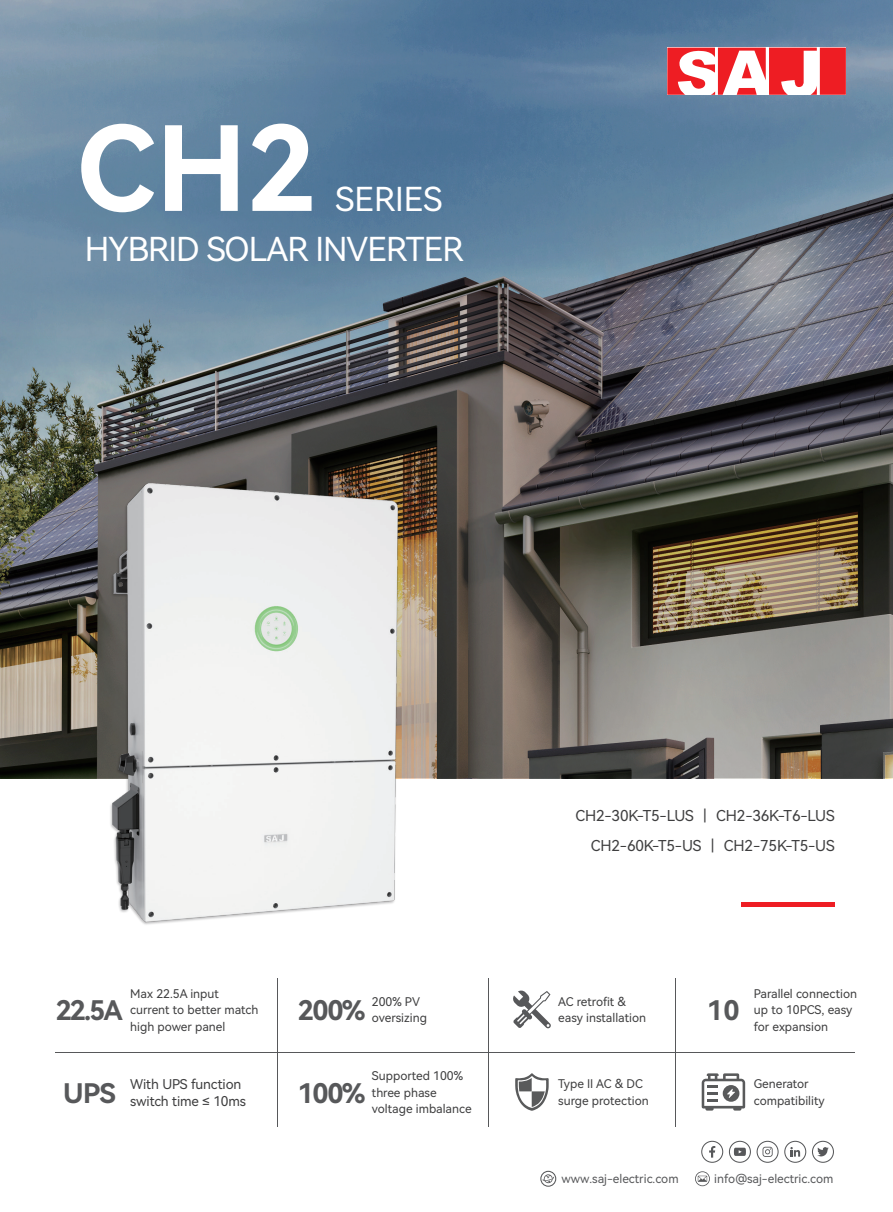
<style>
.page{position:relative;width:893px;height:1212px;background:#fff}
.page>*{position:absolute;margin:0;border:0;box-sizing:border-box;transform-origin:0 0}
.t1{font:117px "Harmony OS Sans SC Bold";color:#fff}
.t2{font:33px/49.8px "Harmony OS Sans SC";letter-spacing:-.03em;color:#fff}
.t3{font:27px "Harmony OS Sans SC Bold";letter-spacing:-.05em;color:#57585a}
.t4{font:15px/30px "Harmony OS Sans SC";letter-spacing:-.01em;color:#3e3e3f;text-align:right}
.t5{font:13.5px/16.5px "Harmony OS Sans SC";letter-spacing:-.01em;color:#3e3e3f}
.t6{font:12px/16.5px "Harmony OS Sans SC";color:#3e3e3f}
.t7{font:12px "Harmony OS Sans SC";color:#57585a}
</style>
<div class="page">
<img style="left:0;top:0;width:893px;height:777px">
<svg style="left:542px;top:1174px;width:12px;height:9px"></svg>
<div style="left:540px;top:1171px;width:16px;height:16px;border:1px solid #57585a;border-radius:50%"></div>
<svg style="left:695px;top:1171px;width:15px;height:15px"></svg>
<div style="left:701px;top:1141px;width:22px;height:22px;border:1px solid #57585a;border-radius:50%"></div>
<div style="left:729px;top:1141px;width:22px;height:22px;border:1px solid #57585a;border-radius:50%"></div>
<div style="left:757px;top:1141px;width:22px;height:22px;border:1px solid #57585a;border-radius:50%"></div>
<div style="left:784px;top:1141px;width:22px;height:22px;border:1px solid #57585a;border-radius:50%"></div>
<div style="left:812px;top:1141px;width:22px;height:22px;border:1px solid #57585a;border-radius:50%"></div>
<svg style="left:817px;top:1147px;width:12px;height:10px"></svg>
<svg style="left:790px;top:1147px;width:10px;height:9px"></svg>
<svg style="left:762px;top:1147px;width:11px;height:10px"></svg>
<svg style="left:734px;top:1148px;width:12px;height:8px"></svg>
<svg style="left:709px;top:1146px;width:6px;height:11px"></svg>
<svg style="left:515px;top:1073px;width:34px;height:38px"></svg>
<hr style="left:488px;top:978px;width:1px;height:149px;background:#57585a">
<hr style="left:277px;top:978px;width:1px;height:149px;background:#57585a">
<hr style="left:56px;top:1052px;width:799px;height:1px;background:#57585a">
<hr style="left:675px;top:978px;width:1px;height:149px;background:#57585a">
<svg style="left:513px;top:990px;width:38px;height:38px"></svg>
<svg style="left:702px;top:1073px;width:43px;height:37px"></svg>
<div style="left:741px;top:902px;width:93px;height:5px;background:#ee1d23"></div>
<svg style="left:667px;top:48px;width:150px;height:47px"></svg>
<div style="left:820px;top:48px;width:26px;height:47px;background:#ee1d23"></div>
<img style="left:95px;top:474px;width:319px;height:451px">
<h1 class="t1" style="left:76px;top:87px;width:242px">CH2</h1>
<h2 class="t2" style="left:85px;top:173px;width:380px;text-indent:251px">SERIES<br>HYBRID SOLAR INVERTER</h2>
<p class="t4" style="left:575px;top:800px;width:261px">CH2-30K-T5-LUS ｜ CH2-36K-T6-LUS<br>CH2-60K-T5-US ｜ CH2-75K-T5-US</p>
<p class="t6" style="left:130px;top:985px;width:130px">Max 22.5A input current to better match high power panel</p>
<p class="t6" style="left:558px;top:993px;width:89px">AC retrofit &amp; easy installation</p>
<p class="t6" style="left:372px;top:993px;width:57px">200% PV oversizing</p>
<h3 class="t3" style="left:56px;top:991px;width:69px">22.5A</h3>
<h3 class="t3" style="left:298px;top:991px;width:69px">200%</h3>
<h3 class="t3" style="left:707px;top:991px;width:34px">10</h3>
<h3 class="t3" style="left:63px;top:1074px;width:54px">UPS</h3>
<p class="t5" style="left:130px;top:1075px;width:117px">With UPS function switch time ≤ 10ms</p>
<h3 class="t3" style="left:298px;top:1074px;width:69px">100%</h3>
<p class="t6" style="left:372px;top:1067px;width:101px">Supported 100% three phase voltage imbalance</p>
<p class="t6" style="left:558px;top:1075px;width:92px">Type II AC &amp; DC surge protection</p>
<p class="t6" style="left:754px;top:985px;width:105px">Parallel connection up to 10PCS, easy for expansion</p>
<p class="t6" style="left:754px;top:1075px;width:72px">Generator compatibility</p>
<p class="t7" style="left:561px;top:1171px;width:119px">www.saj-electric.com</p>
<p class="t7" style="left:714px;top:1171px;width:121px">info@saj-electric.com</p>
</div>
